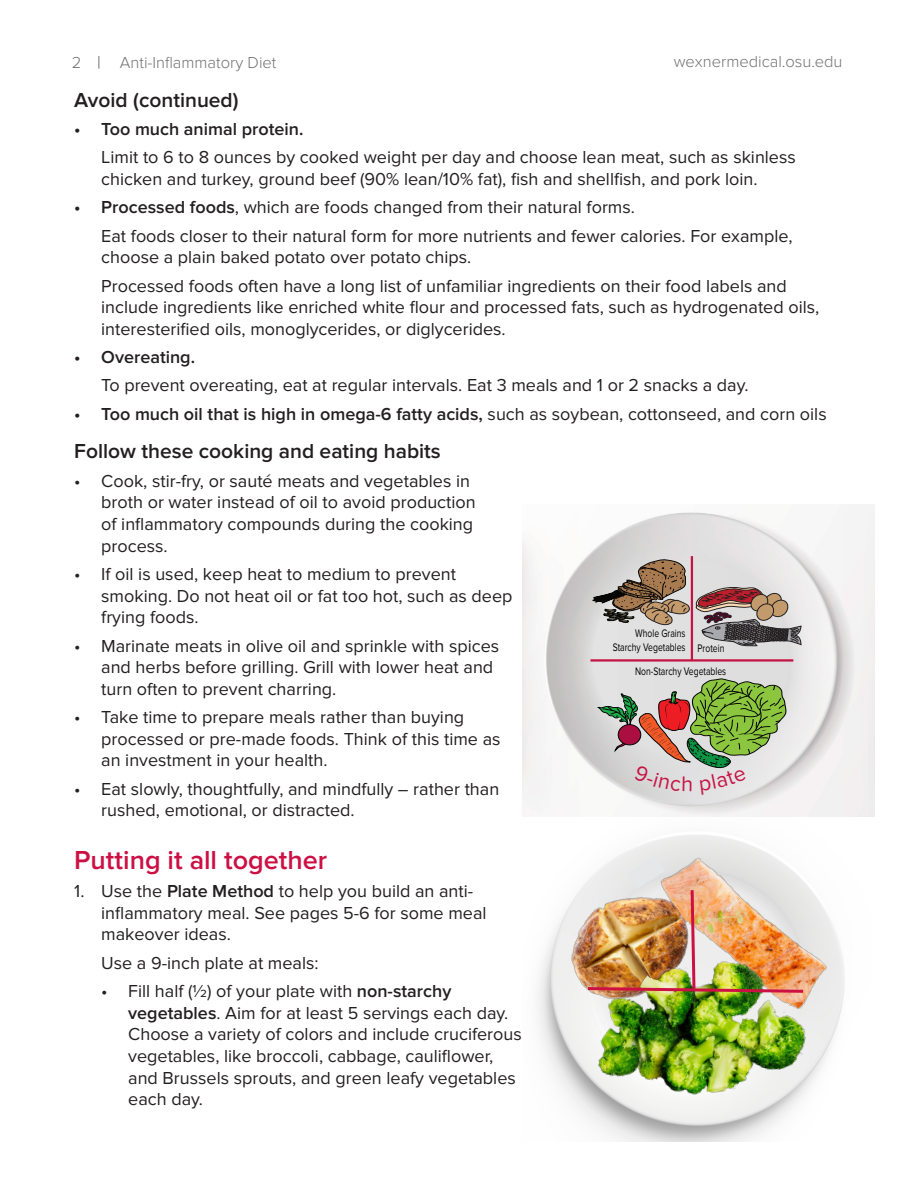
<style>
.page{position:relative;width:918px;height:1188px;background:#fff}
.page>*{position:absolute;margin:0;border:0;box-sizing:border-box;transform-origin:0 0}
.t1{font:600 27px "Proxima Nova";color:#cd1044}
.t2{font:600 21px "Proxima Nova";color:#231f20}
.t3{font:18px/21.6px "Proxima Nova";color:#231f20}
.t4{font:600 18px "Proxima Nova";color:#231f20}
.t5{font:300 16.5px "Proxima Nova";color:#717271}
.t6{font:11.4px/13.6px "Proxima Nova";color:#000;text-align:right;scale:.76 1}
.s1{font-weight:600}
.s2{font-weight:400}
</style>
<div class="page">
<svg style="left:99px;top:56px;width:1px;height:13px"></svg>
<img style="left:523px;top:504px;width:351px;height:313px">
<hr style="left:590px;top:659px;width:203px;height:3px;background:#c41446">
<hr style="left:691px;top:556px;width:2px;height:105px;background:#c41446">
<svg style="left:696px;top:587px;width:105px;height:80px;background:#ad9a99"></svg>
<div style="left:593px;top:592px;width:30px;height:9px;border:1px solid #050504"></div>
<div style="left:596px;top:591px;width:29px;height:11px;border:1px solid #050504"></div>
<div style="left:594px;top:590px;width:30px;height:11px;border:1px solid #050504"></div>
<div style="left:598px;top:590px;width:30px;height:10px;border:1px solid #050504"></div>
<svg style="left:595px;top:589px;width:29px;height:10px"></svg>
<div style="left:595px;top:589px;width:30px;height:10px;border:1px solid #050504"></div>
<div style="left:599px;top:591px;width:30px;height:11px;border:1px solid #050504"></div>
<div style="left:600px;top:590px;width:31px;height:9px;border:1px solid #050504"></div>
<svg style="left:601px;top:558px;width:88px;height:67px;background:#9f8e7d"></svg>
<img style="left:538px;top:835px;width:307px;height:307px">
<img style="left:651px;top:845px;width:183px;height:174px">
<img style="left:553px;top:873px;width:38px;height:146px">
<img style="left:591px;top:941px;width:240px;height:174px">
<img style="left:585px;top:856px;width:221px;height:138px">
<svg style="left:597px;top:679px;width:190px;height:116px;background:#b4b798"></svg>
<p class="t5" style="left:72px;top:53px;width:11px">2</p>
<p class="t5" style="left:120px;top:53px;width:158px">Anti-Inflammatory Diet</p>
<p class="t5" style="left:674px;top:52px;width:170px">wexnermedical.osu.edu</p>
<p class="t2" style="left:74px;top:88px;width:166px">Avoid (continued)</p>
<p class="t4" style="left:74px;top:119px;width:231px">• Too much animal protein.</p>
<p class="t3" style="left:101px;top:147px;width:696px">Limit to 6 to 8 ounces by cooked weight per day and choose lean meat, such as skinless chicken and turkey, ground beef (90% lean/10% fat), fish and shellfish, and pork loin.</p>
<p class="t3" style="left:74px;top:197px;width:562px"><span class="s1">• Processed foods</span>, which are foods changed from their natural forms.</p>
<p class="t3" style="left:101px;top:225px;width:693px">Eat foods closer to their natural form for more nutrients and fewer calories. For example, choose a plain baked potato over potato chips.</p>
<p class="t3" style="left:101px;top:275px;width:720px">Processed foods often have a long list of unfamiliar ingredients on their food labels and include ingredients like enriched white flour and processed fats, such as hydrogenated oils, interesterified oils, monoglycerides, or diglycerides.</p>
<p class="t4" style="left:74px;top:347px;width:122px">• Overeating.</p>
<p class="t3" style="left:101px;top:375px;width:649px">To prevent overeating, eat at regular intervals. Eat 3 meals and 1 or 2 snacks a day.</p>
<p class="t4" style="left:74px;top:403px;width:754px">• Too much oil that is high in omega-6 fatty acids, <span class="s2">such as soybean, cottonseed, and corn oils</span></p>
<p class="t2" style="left:74px;top:439px;width:368px">Follow these cooking and eating habits</p>
<p class="t3" style="left:101px;top:470px;width:376px;text-indent:-27px">• Cook, stir-fry, or sauté meats and vegetables in broth or water instead of oil to avoid production of inflammatory compounds during the cooking process.</p>
<p class="t3" style="left:101px;top:563px;width:413px;text-indent:-27px">• If oil is used, keep heat to medium to prevent smoking. Do not heat oil or fat too hot, such as deep frying foods.</p>
<p class="t3" style="left:101px;top:635px;width:399px;text-indent:-27px">• Marinate meats in olive oil and sprinkle with spices and herbs before grilling. Grill with lower heat and turn often to prevent charring.</p>
<p class="t3" style="left:101px;top:707px;width:401px;text-indent:-27px">• Take time to prepare meals rather than buying processed or pre-made foods. Think of this time as an investment in your health.</p>
<p class="t3" style="left:101px;top:778px;width:400px;text-indent:-27px">• Eat slowly, thoughtfully, and mindfully – rather than rushed, emotional, or distracted.</p>
<p class="t1" style="left:74px;top:844px;width:254px">Putting it all together</p>
<p class="t3" style="left:101px;top:881px;width:387px;text-indent:-27px">1. Use the <span class="s1">Plate Method</span> to help you build an anti&shy;inflammatory meal. See pages 5-6 for some meal makeover ideas.</p>
<p class="t3" style="left:101px;top:952px;width:219px">Use a 9-inch plate at meals:</p>
<p class="t3" style="left:128px;top:981px;width:395px;text-indent:-27px">• Fill half (½) of your plate with <span class="s1">non-starchy vegetables</span>. Aim for at least 5 servings each day.<br>Choose a variety of colors and include cruciferous vegetables, like broccoli, cabbage, cauliflower, and Brussels sprouts, and green leafy vegetables each day.</p>
<p class="t6" style="left:613px;top:626px;width:97px">Whole Grains<br>Starchy Vegetables</p>
<p class="t6" style="left:698px;top:642px;width:37px">Protein</p>
<p class="t6" style="left:635px;top:665px;width:121px">Non-Starchy Vegetables</p>
</div>
